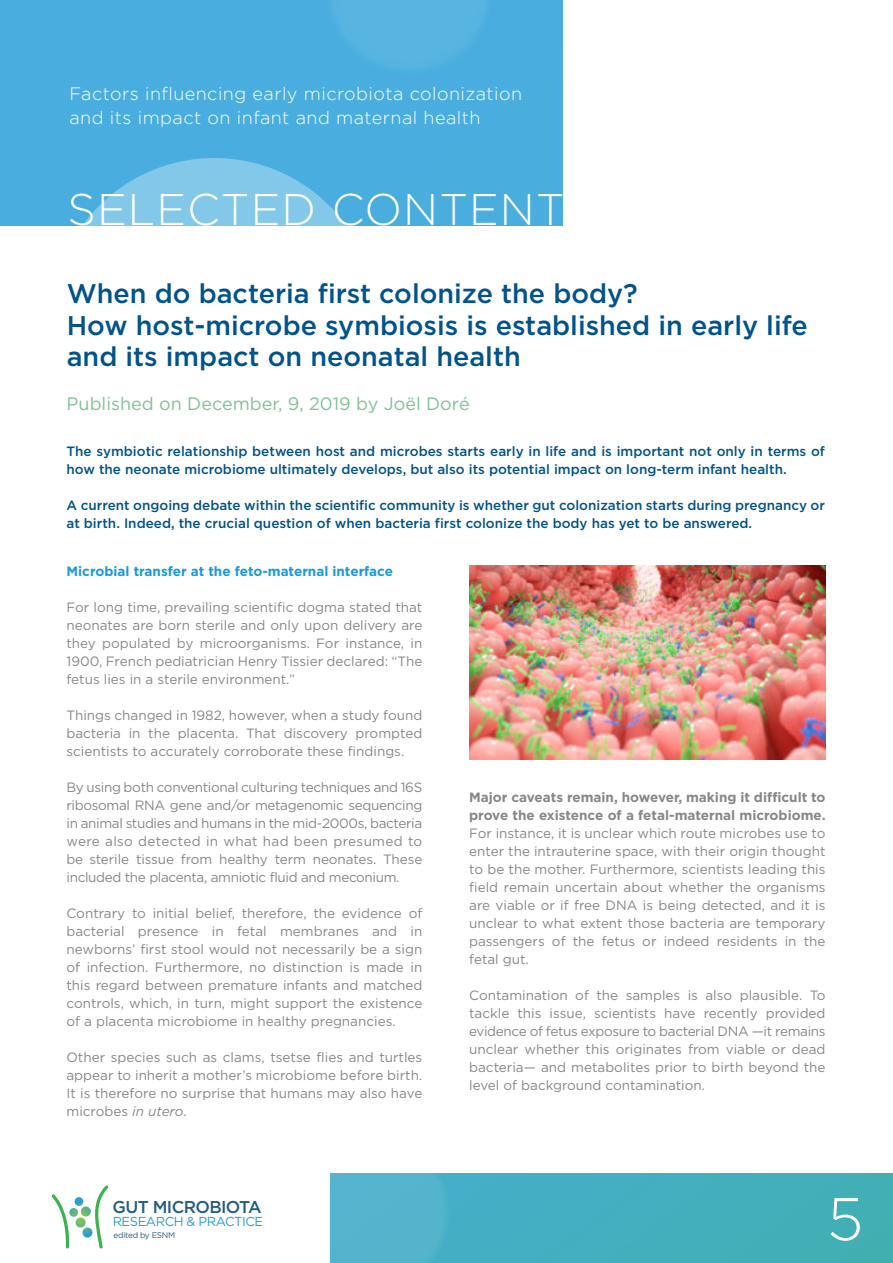
<style>
.page{position:relative;width:893px;height:1263px;background:#fff}
.page>*{position:absolute;margin:0;border:0;box-sizing:border-box;transform-origin:0 0}
.t1{font:300 60px "Gotham";color:#fff}
.t2{font:300 44.25px "Gotham";letter-spacing:.025em;color:#fff}
.t3{font:500 27px/31.5px "Gotham";color:#00538a}
.t4{font:300 18px/24px "Gotham";letter-spacing:.025em;color:#fff}
.t5{font:18px "Gotham";color:#7fc294}
.t6{font:500 17.1px "Gotham";letter-spacing:-.035em;color:#255d82}
.t7{font:13.5px/18px "Gotham";color:#878787;text-align:justify}
.t8{font:500 13.5px/18px "Gotham";color:#00538a}
.t9{font:700 13.5px/18px "Gotham";color:#878787}
.t10{font:700 13.5px "Gotham";color:#1c9ad7}
.t11{font:13.05px "Gotham";letter-spacing:-.035em;color:#269cd5}
.t12{font:8.25px "Gotham";letter-spacing:-.035em;color:#255d82}
.s1{font-style:italic}
</style>
<div class="page">
<div style="left:0;top:0;width:563px;height:225px;background:#49aedf"></div>
<div style="left:330px;top:1173px;width:563px;height:90px;background:#43afbd"></div>
<svg style="left:52px;top:1185px;width:56px;height:63px"></svg>
<img style="left:333px;top:0;width:153px;height:69px">
<svg style="left:46px;top:158px;width:336px;height:68px"></svg>
<img style="left:330px;top:1173px;width:171px;height:90px">
<img style="left:469px;top:566px;width:356px;height:193px">
<h3 class="t4" style="left:69px;top:81px;width:454px">Factors influencing early microbiota colonization and its impact on infant and maternal health</h3>
<h2 class="t2" style="left:68px;top:185px;width:499px">SELECTED CONTENT</h2>
<h3 class="t3" style="left:67px;top:277px;width:743px">When do bacteria first colonize the body?<br>How host-microbe symbiosis is established in early life and its impact on neonatal health</h3>
<h3 class="t5" style="left:66px;top:394px;width:405px">Published on December, 9, 2019 by Joël Doré</h3>
<p class="t8" style="left:66px;top:442px;width:760px">The symbiotic relationship between host and microbes starts early in life and is important not only in terms of how the neonate microbiome ultimately develops, but also its potential impact on long-term infant health.</p>
<p class="t8" style="left:66px;top:496px;width:760px">A current ongoing debate within the scientific community is whether gut colonization starts during pregnancy or at birth. Indeed, the crucial question of when bacteria first colonize the body has yet to be answered.</p>
<p class="t10" style="left:66px;top:563px;width:328px">Microbial transfer at the feto-maternal interface</p>
<p class="t7" style="left:66px;top:598px;width:357px">For long time, prevailing scientific dogma stated that neonates are born sterile and only upon delivery are they populated by microorganisms. For instance, in 1900, French pediatrician Henry Tissier declared: “The fetus lies in a sterile environment.”</p>
<p class="t7" style="left:66px;top:706px;width:357px">Things changed in 1982, however, when a study found bacteria in the placenta. That discovery prompted scientists to accurately corroborate these findings.</p>
<p class="t7" style="left:66px;top:778px;width:357px">By using both conventional culturing techniques and 16S ribosomal RNA gene and/or metagenomic sequencing in animal studies and humans in the mid-2000s, bacteria were also detected in what had been presumed to be sterile tissue from healthy term neonates. These included the placenta, amniotic fluid and meconium.</p>
<p class="t7" style="left:66px;top:904px;width:357px">Contrary to initial belief, therefore, the evidence of bacterial presence in fetal membranes and in newborns’ first stool would not necessarily be a sign of infection. Furthermore, no distinction is made in this regard between premature infants and matched controls, which, in turn, might support the existence of a placenta microbiome in healthy pregnancies.</p>
<p class="t7" style="left:66px;top:1048px;width:357px">Other species such as clams, tsetse flies and turtles appear to inherit a mother’s microbiome before birth.<br>It is therefore no surprise that humans may also have microbes <span class="s1">in utero</span>.</p>
<p class="t6" style="left:113px;top:1197px;width:151px">GUT MICROBIOTA</p>
<p class="t11" style="left:113px;top:1214px;width:152px">RESEARCH &amp; PRACTICE</p>
<p class="t12" style="left:114px;top:1230px;width:63px">edited by ESNM</p>
<p class="t9" style="left:469px;top:787px;width:358px">Major caveats remain, however, making it difficult to prove the existence of a fetal-maternal microbiome.</p>
<p class="t7" style="left:469px;top:823px;width:358px">For instance, it is unclear which route microbes use to enter the intrauterine space, with their origin thought to be the mother. Furthermore, scientists leading this field remain uncertain about whether the organisms are viable or if free DNA is being detected, and it is unclear to what extent those bacteria are temporary passengers of the fetus or indeed residents in the fetal gut.</p>
<p class="t7" style="left:469px;top:985px;width:358px">Contamination of the samples is also plausible. To tackle this issue, scientists have recently provided evidence of fetus exposure to bacterial DNA —it remains unclear whether this originates from viable or dead bacteria— and metabolites prior to birth beyond the level of background contamination.</p>
<h1 class="t1" style="left:827px;top:1186px;width:38px">5</h1>
</div>
